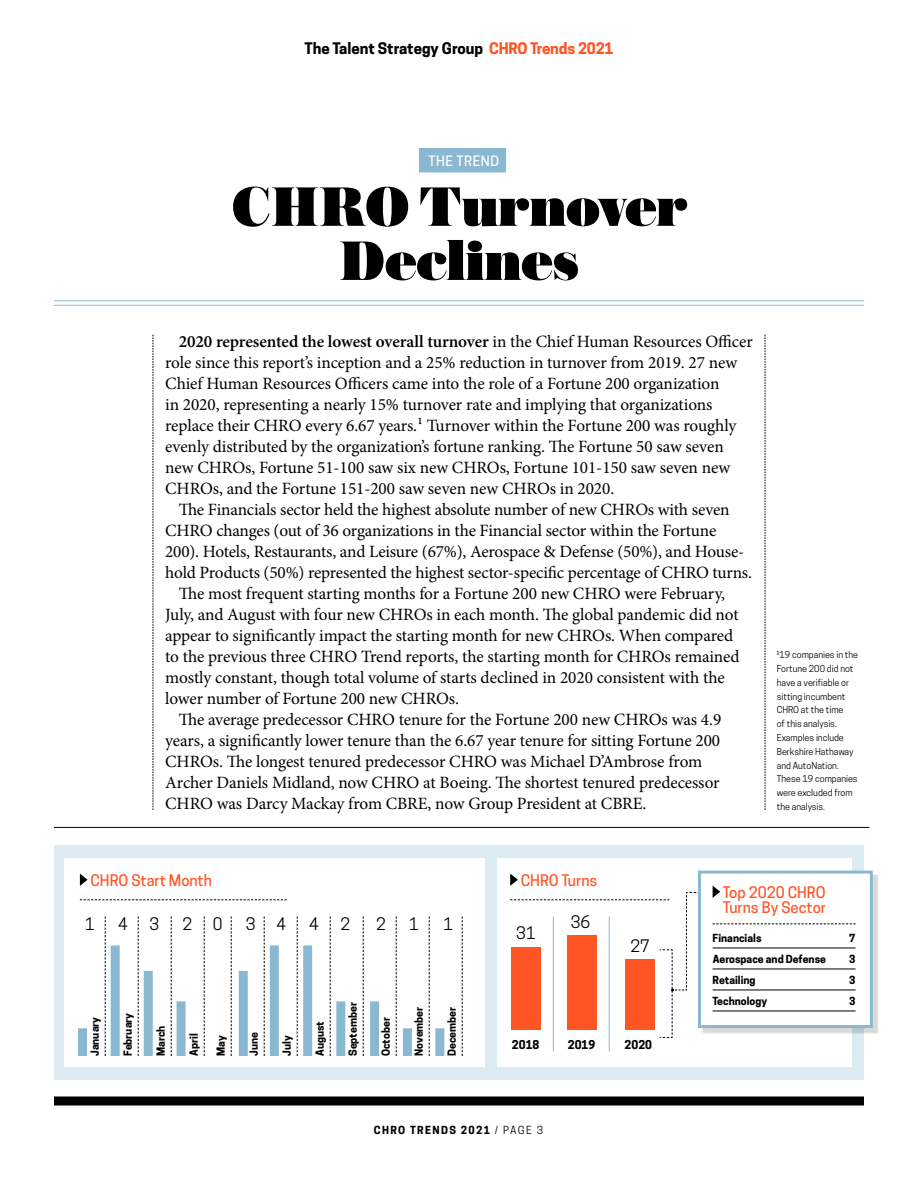
<style>
.page{position:relative;width:918px;height:1188px;background:#fff}
.page>*{position:absolute;margin:0;border:0;box-sizing:border-box;transform-origin:0 0}
.t1{font:900 58.35px/54.2px "Austin";color:#000;text-align:center}
.t2{font:17.25px/21px "Minion Pro";letter-spacing:-.01em;color:#000}
.Numbers_large{font:16.2px "Cooper Hewitt";color:#000}
.t3{font:500 15px/15px "Cooper Hewitt";color:#ff5424}
.t4{font:700 15px "Cooper Hewitt";letter-spacing:-.01em;color:#000}
.t5{font:500 13.5px "Cooper Hewitt";letter-spacing:.04em;color:#fff}
.t6{font:700 11.55px "Cooper Hewitt";color:#000}
.t7{font:700 10.5px "Cooper Hewitt";color:#000}
.t8{font:700 10.5px "Cooper Hewitt";letter-spacing:.13em;color:#000}
.t9{font:9px/13.8px "Cooper Hewitt";color:#000}
.s1{color:#ff5424}
.s2{font-weight:600}
.s3{font-weight:400}
</style>
<div class="page">
<div style="left:54px;top:1096px;width:810px;height:10px;background:#000"></div>
<div style="left:419px;top:148px;width:87px;height:24px;background:#8ab8d1"></div>
<hr style="left:54px;top:300px;width:810px;height:1px;background:#8ab8d1">
<hr style="left:54px;top:305px;width:810px;height:1px;background:#8ab8d1">
<hr style="left:54px;top:827px;width:815px;height:1px;background:#000">
<div style="left:54px;top:845px;width:809px;height:235px;background:#dceaf1"></div>
<div style="left:65px;top:858px;width:420px;height:209px;background:#fff"></div>
<svg style="left:80px;top:874px;width:8px;height:12px"></svg>
<svg style="left:80px;top:899px;width:207px;height:1px"></svg>
<div style="left:497px;top:858px;width:354px;height:209px;background:#fff"></div>
<hr style="left:553px;top:916px;width:1px;height:135px;background:#8ab8d1">
<hr style="left:609px;top:916px;width:1px;height:135px;background:#8ab8d1">
<svg style="left:105px;top:916px;width:1px;height:140px"></svg>
<svg style="left:138px;top:916px;width:1px;height:140px"></svg>
<svg style="left:171px;top:916px;width:1px;height:140px"></svg>
<svg style="left:204px;top:916px;width:1px;height:140px"></svg>
<svg style="left:231px;top:916px;width:1px;height:140px"></svg>
<svg style="left:264px;top:916px;width:1px;height:140px"></svg>
<svg style="left:297px;top:916px;width:1px;height:140px"></svg>
<svg style="left:330px;top:916px;width:1px;height:140px"></svg>
<svg style="left:363px;top:916px;width:1px;height:140px"></svg>
<svg style="left:396px;top:916px;width:1px;height:140px"></svg>
<svg style="left:429px;top:916px;width:1px;height:140px"></svg>
<svg style="left:462px;top:916px;width:1px;height:140px"></svg>
<div style="left:78px;top:1028px;width:9px;height:28px;background:#8ab8d1"></div>
<div style="left:403px;top:1028px;width:9px;height:28px;background:#8ab8d1"></div>
<div style="left:435px;top:1028px;width:9px;height:28px;background:#8ab8d1"></div>
<div style="left:111px;top:945px;width:9px;height:111px;background:#8ab8d1"></div>
<div style="left:144px;top:971px;width:9px;height:85px;background:#8ab8d1"></div>
<div style="left:177px;top:1001px;width:9px;height:55px;background:#8ab8d1"></div>
<div style="left:336px;top:1001px;width:9px;height:55px;background:#8ab8d1"></div>
<div style="left:370px;top:1001px;width:9px;height:55px;background:#8ab8d1"></div>
<div style="left:239px;top:971px;width:9px;height:85px;background:#8ab8d1"></div>
<div style="left:270px;top:945px;width:9px;height:111px;background:#8ab8d1"></div>
<div style="left:303px;top:945px;width:9px;height:111px;background:#8ab8d1"></div>
<svg style="left:510px;top:874px;width:188px;height:164px"></svg>
<div style="left:701px;top:874px;width:178px;height:160px;background:#d9d9d9"></div>
<div style="left:698px;top:871px;width:175px;height:157px;background:#fff;border:3px solid #8ab8d1"></div>
<hr style="left:713px;top:948px;width:143px;height:1px;background:#000">
<hr style="left:713px;top:969px;width:143px;height:1px;background:#000">
<hr style="left:713px;top:990px;width:143px;height:1px;background:#000">
<hr style="left:713px;top:1011px;width:143px;height:1px;background:#000">
<svg style="left:713px;top:886px;width:7px;height:12px"></svg>
<svg style="left:713px;top:923px;width:143px;height:1px"></svg>
<svg style="left:765px;top:335px;width:1px;height:475px"></svg>
<svg style="left:153px;top:335px;width:1px;height:475px"></svg>
<p class="t4" style="left:304px;top:39px;width:311px">The Talent Strategy Group <span class="s1">CHRO Trends 2021</span></p>
<p class="t5" style="left:428px;top:153px;width:72px">THE TREND</p>
<p class="t1" style="left:231px;top:178px;width:457px">CHRO Turnover<br>Declines</p>
<p class="t2" style="left:165px;top:331px;width:589px;text-indent:14px"><span class="s2">2020 represented the lowest overall turnover</span> in the Chief Human Resources Officer role since this report’s inception and a 25% reduction in turnover from 2019. 27 new Chief Human Resources Officers came into the role of a Fortune 200 organization<br>in 2020, representing a nearly 15% turnover rate and implying that organizations replace their CHRO every 6.67 years.1 Turnover within the Fortune 200 was roughly evenly distributed by the organization’s fortune ranking. The Fortune 50 saw seven new CHROs, Fortune 51-100 saw six new CHROs, Fortune 101-150 saw seven new CHROs, and the Fortune 151-200 saw seven new CHROs in 2020.</p>
<p class="t2" style="left:165px;top:499px;width:588px;text-indent:14px">The Financials sector held the highest absolute number of new CHROs with seven CHRO changes (out of 36 organizations in the Financial sector within the Fortune 200). Hotels, Restaurants, and Leisure (67%), Aerospace &amp; Defense (50%), and House&shy;hold Products (50%) represented the highest sector-specific percentage of CHRO turns.</p>
<p class="t2" style="left:165px;top:583px;width:576px;text-indent:14px">The most frequent starting months for a Fortune 200 new CHRO were February, July, and August with four new CHROs in each month. The global pandemic did not appear to significantly impact the starting month for new CHROs. When compared to the previous three CHRO Trend reports, the starting month for CHROs remained mostly constant, though total volume of starts declined in 2020 consistent with the lower number of Fortune 200 new CHROs.</p>
<p class="t2" style="left:165px;top:709px;width:558px;text-indent:14px">The average predecessor CHRO tenure for the Fortune 200 new CHROs was 4.9 years, a significantly lower tenure than the 6.67 year tenure for sitting Fortune 200<br>CHROs. The longest tenured predecessor CHRO was Michael D’Ambrose from Archer Daniels Midland, now CHRO at Boeing. The shortest tenured predecessor CHRO was Darcy Mackay from CBRE, now Group President at CBRE.</p>
<p class="t9" style="left:777px;top:648px;width:83px">¹19 companies in the<br>Fortune 200 did not have a verifiable or sitting incumbent<br>CHRO at the time<br>of this analysis.<br>Examples include<br>Berkshire Hathaway and AutoNation.<br>These 19 companies were excluded from the analysis.</p>
<p class="t3" style="left:91px;top:873px;width:123px">CHRO Start Month</p>
<p class="t3" style="left:521px;top:873px;width:78px">CHRO Turns</p>
<p class="Numbers_large" style="left:85px;top:915px;width:11px">1</p>
<p class="Numbers_large" style="left:118px;top:915px;width:11px">4</p>
<p class="Numbers_large" style="left:150px;top:915px;width:11px">3</p>
<p class="Numbers_large" style="left:182px;top:915px;width:11px">2</p>
<p class="Numbers_large" style="left:213px;top:915px;width:11px">0</p>
<p class="Numbers_large" style="left:246px;top:915px;width:11px">3</p>
<p class="Numbers_large" style="left:277px;top:915px;width:11px">4</p>
<p class="Numbers_large" style="left:309px;top:915px;width:11px">4</p>
<p class="Numbers_large" style="left:340px;top:915px;width:11px">2</p>
<p class="Numbers_large" style="left:376px;top:915px;width:11px">2</p>
<p class="Numbers_large" style="left:409px;top:915px;width:11px">1</p>
<p class="Numbers_large" style="left:444px;top:915px;width:11px">1</p>
<p class="Numbers_large" style="left:571px;top:913px;width:21px">36</p>
<p class="Numbers_large" style="left:516px;top:923px;width:21px">31</p>
<p class="Numbers_large" style="left:630px;top:936px;width:21px">27</p>
<p class="t7" style="left:89px;top:1056px;width:41px;rotate:-90deg">January</p>
<p class="t7" style="left:122px;top:1056px;width:45px;rotate:-90deg">February</p>
<p class="t7" style="left:155px;top:1056px;width:32px;rotate:-90deg">March</p>
<p class="t7" style="left:188px;top:1056px;width:24px;rotate:-90deg">April</p>
<p class="t7" style="left:215px;top:1056px;width:22px;rotate:-90deg">May</p>
<p class="t7" style="left:248px;top:1056px;width:25px;rotate:-90deg">June</p>
<p class="t7" style="left:281px;top:1056px;width:22px;rotate:-90deg">July</p>
<p class="t7" style="left:314px;top:1056px;width:36px;rotate:-90deg">August</p>
<p class="t7" style="left:347px;top:1056px;width:55px;rotate:-90deg">September</p>
<p class="t7" style="left:380px;top:1056px;width:40px;rotate:-90deg">October</p>
<p class="t7" style="left:413px;top:1056px;width:51px;rotate:-90deg">November</p>
<p class="t7" style="left:446px;top:1056px;width:51px;rotate:-90deg">December</p>
<p class="t6" style="left:512px;top:1038px;width:29px">2018</p>
<p class="t6" style="left:568px;top:1038px;width:29px">2019</p>
<p class="t6" style="left:625px;top:1038px;width:29px">2020</p>
<p class="t8" style="left:374px;top:1124px;width:171px">CHRO TRENDS 2021 <span class="s3">/ PAGE 3</span></p>
<p class="t3" style="left:723px;top:885px;width:105px">Top 2020 CHRO<br>Turns By Sector</p>
<p class="t7" style="left:713px;top:931px;width:50px">Financials</p>
<p class="t7" style="left:849px;top:931px;width:8px">7</p>
<p class="t7" style="left:713px;top:952px;width:115px">Aerospace and Defense</p>
<p class="t7" style="left:849px;top:952px;width:8px">3</p>
<p class="t7" style="left:713px;top:973px;width:45px">Retailing</p>
<p class="t7" style="left:849px;top:973px;width:8px">3</p>
<p class="t7" style="left:713px;top:994px;width:56px">Technology</p>
<p class="t7" style="left:849px;top:994px;width:8px">3</p>
</div>
